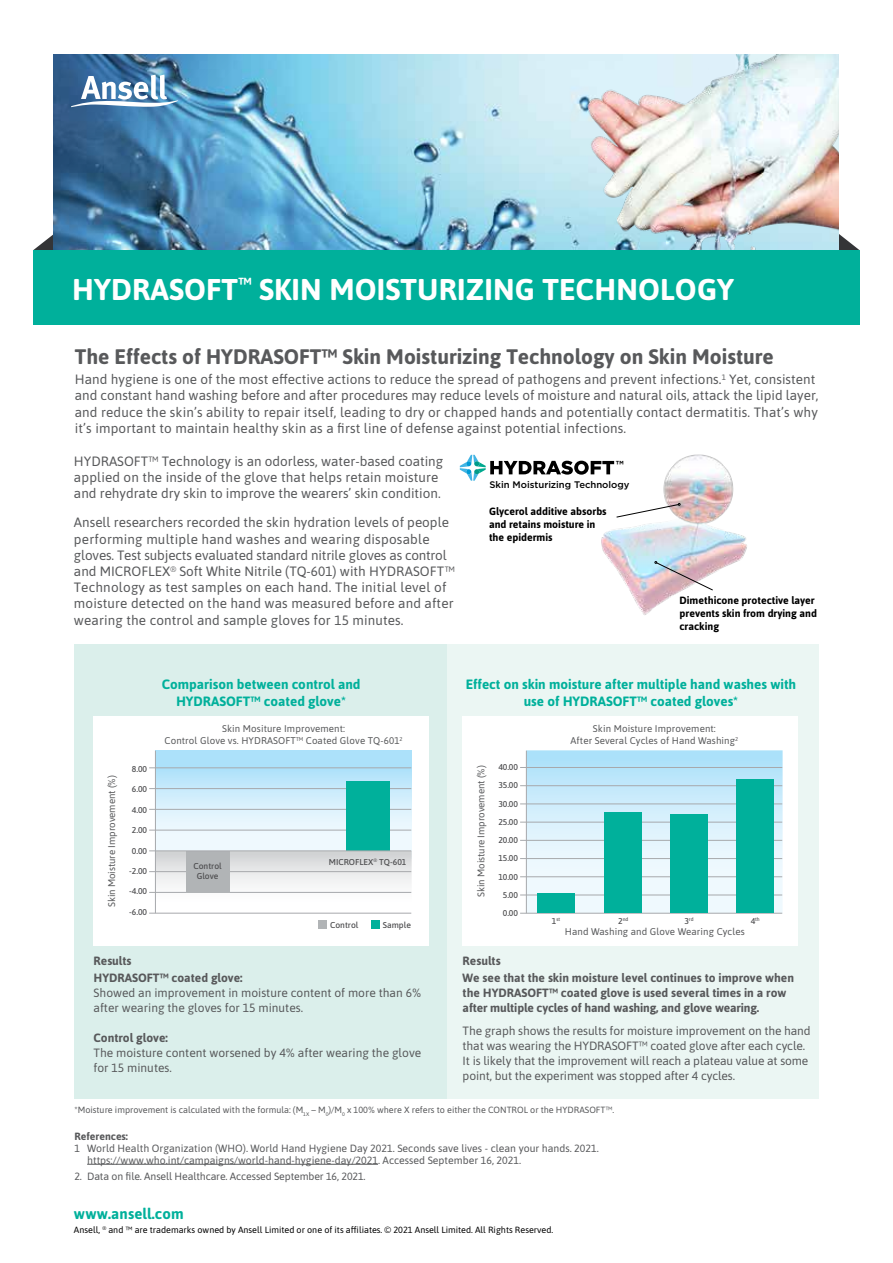
<style>
.page{position:relative;width:893px;height:1263px;background:#fff}
.page>*{position:absolute;margin:0;border:0;box-sizing:border-box;transform-origin:0 0}
.t1{font:700 30px "Asap";letter-spacing:.005em;color:#fff}
.t2{font:700 21px "Asap";color:#58595b}
.t3{font:700 15px "Asap";letter-spacing:.01em;color:#00b09b}
.t4{font:13.5px/16.2px "Asap";letter-spacing:.005em;color:#58595b}
.t5{font:700 13.5px/16.5px "Asap";color:#00b09b;text-align:center}
.t6{font:12px/15px "Asap";letter-spacing:-.01em;color:#58595b}
.t7{font:700 12px/17.1px "Asap";color:#58595b}
.t8{font:700 11.55px "Gotham";color:#000}
.t9{font:10.5px/12px "Asap";color:#58595b}
.t10{font:700 10.5px/12.8px "Asap";color:#000}
.t11{font:700 10.5px "Asap";color:#58595b}
.t12{font:9.75px/12px "Asap";letter-spacing:.01em;color:#58595b;text-align:center}
.t13{font:9.75px "Asap";letter-spacing:-.01em;color:#58595b}
.t14{font:500 9.45px "Gotham";letter-spacing:-.005em;color:#000}
.t15{font:9px "Asap";color:#58595b}
.t16{font:9px "Asap";color:#000}
.t17{font:500 8.55px/18.3px "Asap";color:#4d4d4f;text-align:center}
.t18{font:500 4.95px "Asap";color:#4d4d4f}
.s1{font-size:8.55px}
</style>
<div class="page">
<svg style="left:839px;top:234px;width:20px;height:16px"></svg>
<svg style="left:33px;top:234px;width:21px;height:16px"></svg>
<img style="left:54px;top:54px;width:434px;height:196px">
<svg style="left:71px;top:75px;width:107px;height:32px"></svg>
<img style="left:488px;top:54px;width:351px;height:196px">
<div style="left:33px;top:250px;width:827px;height:75px;background:#00b09b"></div>
<div style="left:74px;top:645px;width:745px;height:454px;background:#ebf6f3"></div>
<div style="left:74px;top:645px;width:372px;height:454px;background:#dbefeb"></div>
<div style="left:94px;top:716px;width:335px;height:230px;background:#fff"></div>
<svg style="left:156px;top:751px;width:256px;height:100px"></svg>
<svg style="left:156px;top:851px;width:256px;height:62px"></svg>
<div style="left:318px;top:920px;width:9px;height:9px;background:#b1b4b6"></div>
<div style="left:371px;top:920px;width:8px;height:9px;background:#00b09b"></div>
<hr style="left:149px;top:913px;width:262px;height:1px;background:#a7a9ac">
<hr style="left:149px;top:892px;width:262px;height:1px;background:#a7a9ac">
<hr style="left:149px;top:871px;width:262px;height:1px;background:#a7a9ac">
<hr style="left:149px;top:830px;width:262px;height:1px;background:#a7a9ac">
<hr style="left:149px;top:809px;width:262px;height:1px;background:#a7a9ac">
<hr style="left:149px;top:788px;width:262px;height:1px;background:#a7a9ac">
<hr style="left:149px;top:767px;width:262px;height:1px;background:#a7a9ac">
<hr style="left:155px;top:751px;width:1px;height:162px;background:#a7a9ac">
<div style="left:346px;top:781px;width:43px;height:70px;background:#00b09b"></div>
<div style="left:186px;top:851px;width:43px;height:41px;background:#b1b4b6"></div>
<hr style="left:149px;top:851px;width:262px;height:1px;background:#a7a9ac">
<div style="left:463px;top:716px;width:335px;height:230px;background:#fff"></div>
<svg style="left:526px;top:750px;width:257px;height:163px"></svg>
<hr style="left:520px;top:895px;width:262px;height:1px;background:#a7a9ac">
<hr style="left:520px;top:913px;width:262px;height:1px;background:#a7a9ac">
<hr style="left:520px;top:876px;width:262px;height:1px;background:#a7a9ac">
<hr style="left:520px;top:858px;width:262px;height:1px;background:#a7a9ac">
<hr style="left:520px;top:840px;width:262px;height:1px;background:#a7a9ac">
<hr style="left:520px;top:822px;width:262px;height:1px;background:#a7a9ac">
<hr style="left:520px;top:804px;width:262px;height:1px;background:#a7a9ac">
<hr style="left:520px;top:785px;width:262px;height:1px;background:#a7a9ac">
<hr style="left:520px;top:767px;width:262px;height:1px;background:#a7a9ac">
<hr style="left:526px;top:751px;width:1px;height:162px;background:#a7a9ac">
<div style="left:537px;top:894px;width:38px;height:19px;background:#00b09b"></div>
<div style="left:604px;top:812px;width:37px;height:101px;background:#00b09b"></div>
<div style="left:670px;top:814px;width:38px;height:99px;background:#00b09b"></div>
<div style="left:736px;top:779px;width:38px;height:134px;background:#00b09b"></div>
<hr style="left:87px;top:1164px;width:291px;height:1px;background:#58595b">
<img style="left:601px;top:454px;width:146px;height:161px">
<svg style="left:616px;top:503px;width:64px;height:15px"></svg>
<svg style="left:655px;top:561px;width:58px;height:30px;background:#d1bdc4"></svg>
<svg style="left:460px;top:455px;width:154px;height:26px"></svg>
<h1 class="t1" style="left:72px;top:269px;width:664px">HYDRASOFT<sup>™</sup> SKIN MOISTURIZING TECHNOLOGY</h1>
<h2 class="t2" style="left:75px;top:342px;width:701px">The Effects of HYDRASOFT™ Skin Moisturizing Technology on Skin Moisture</h2>
<p class="t4" style="left:75px;top:371px;width:745px">Hand hygiene is one of the most effective actions to reduce the spread of pathogens and prevent infections.<sup>1</sup> Yet, consistent and constant hand washing before and after procedures may reduce levels of moisture and natural oils, attack the lipid layer, and reduce the skin’s ability to repair itself, leading to dry or chapped hands and potentially contact dermatitis. That’s why it’s important to maintain healthy skin as a first line of defense against potential infections.</p>
<p class="t4" style="left:74px;top:452px;width:371px">HYDRASOFT™ Technology is an odorless, water-based coating applied on the inside of the glove that helps retain moisture and rehydrate dry skin to improve the wearers’ skin condition.</p>
<p class="t4" style="left:74px;top:514px;width:382px">Ansell researchers recorded the skin hydration levels of people performing multiple hand washes and wearing disposable gloves. Test subjects evaluated standard nitrile gloves as control and MICROFLEX<sup>®</sup> Soft White Nitrile (TQ-601) with HYDRASOFT™ Technology as test samples on each hand. The initial level of moisture detected on the hand was measured before and after wearing the control and sample gloves for 15 minutes.</p>
<p class="t8" style="left:616px;top:457px;width:9px">™</p>
<p class="t14" style="left:490px;top:478px;width:141px">Skin Moisturizing Technology</p>
<p class="t10" style="left:489px;top:504px;width:119px">Glycerol additive absorbs and retains moisture in the epidermis</p>
<p class="t10" style="left:679px;top:593px;width:139px">Dimethicone protective layer prevents skin from drying and cracking</p>
<p class="t5" style="left:162px;top:676px;width:200px">Comparison between control and<br>HYDRASOFT™ coated glove*</p>
<p class="t5" style="left:466px;top:676px;width:332px">Effect on skin moisture after multiple hand washes with use of HYDRASOFT™ coated gloves*</p>
<p class="t13" style="left:105px;top:907px;width:133px;rotate:-90deg">Skin Moisture Improvement (%)</p>
<p class="t17" style="left:132px;top:759px;width:17px">8.00</p>
<p class="t17" style="left:132px;top:780px;width:17px">6.00</p>
<p class="t17" style="left:132px;top:800px;width:17px">4.00</p>
<p class="t17" style="left:132px;top:820px;width:17px">2.00</p>
<p class="t17" style="left:132px;top:841px;width:17px">0.00</p>
<p class="t17" style="left:129px;top:861px;width:19px">-2.00</p>
<p class="t17" style="left:129px;top:882px;width:19px">-4.00</p>
<p class="t17" style="left:129px;top:902px;width:19px">-6.00</p>
<p class="t12" style="left:165px;top:722px;width:240px">Skin Mositure Improvement:<br>Control Glove vs. HYDRASOFT™ Coated Glove TQ-601<sup>2</sup></p>
<p class="t17" style="left:193px;top:860px;width:30px;line-height:10.2px">Control<br>Glove</p>
<p class="t17" style="left:329px;top:852px;width:79px">MICROFLEX<sup>®</sup> TQ-601</p>
<p class="t17" style="left:330px;top:915px;width:30px">Control</p>
<p class="t17" style="left:383px;top:915px;width:30px">Sample</p>
<p class="t7" style="left:94px;top:951px;width:151px">Results<br>HYDRASOFT™ coated glove:</p>
<p class="t6" style="left:94px;top:984px;width:329px">Showed an improvement in moisture content of more than 6% after wearing the gloves for 15 minutes.</p>
<p class="t7" style="left:94px;top:1028px;width:76px">Control glove:</p>
<p class="t6" style="left:94px;top:1044px;width:329px">The moisture content worsened by 4% after wearing the glove for 15 minutes.</p>
<p class="t13" style="left:474px;top:897px;width:133px;rotate:-90deg">Skin Moisture Improvement (%)</p>
<p class="t17" style="left:498px;top:757px;width:21px">40.00<br>35.00<br>30.00<br>25.00<br>20.00<br>15.00<br>10.00<br>5.00<br>0.00</p>
<p class="t12" style="left:571px;top:722px;width:169px">Skin Moisture Improvement:<br>After Several Cycles of Hand Washing<sup>2</sup></p>
<p class="t18" style="left:552px;top:916px;width:10px"><span class="s1">1</span>st</p>
<p class="t18" style="left:618px;top:916px;width:12px"><span class="s1">2</span>nd</p>
<p class="t18" style="left:684px;top:916px;width:11px"><span class="s1">3</span>rd</p>
<p class="t18" style="left:751px;top:916px;width:11px"><span class="s1">4</span>th</p>
<p class="t12" style="left:565px;top:925px;width:181px">Hand Washing and Glove Wearing Cycles</p>
<p class="t7" style="left:463px;top:951px;width:333px">Results<br>We see that the skin moisture level continues to improve when</p>
<p class="t7" style="left:463px;top:984px;width:325px;line-height:15px">the HYDRASOFT™ coated glove is used several times in a row after multiple cycles of hand washing, and glove wearing.</p>
<p class="t6" style="left:463px;top:1023px;width:349px">The graph shows the results for moisture improvement on the hand that was wearing the HYDRASOFT™ coated glove after each cycle.<br>It is likely that the improvement will reach a plateau value at some point, but the experiment was stopped after 4 cycles.</p>
<p class="t15" style="left:74px;top:1104px;width:541px">*Moisture improvement is calculated with the formula: (M<sub>1X</sub> – M<sub>0</sub>)/M<sub>0</sub> x 100% where X refers to either the CONTROL or the HYDRASOFT™.</p>
<p class="t11" style="left:74px;top:1129px;width:55px">References:</p>
<p class="t9" style="left:87px;top:1141px;width:513px;text-indent:-13px">1 World Health Organization (WHO). World Hand Hygiene Day 2021. Seconds save lives - clean your hands. 2021. https://www.who.int/campaigns/world-hand-hygiene-day/2021. Accessed September 16, 2021.</p>
<p class="t9" style="left:74px;top:1170px;width:293px">2. Data on file. Ansell Healthcare. Accessed September 16, 2021.</p>
<p class="t3" style="left:74px;top:1204px;width:111px">www.ansell.com</p>
<p class="t16" style="left:74px;top:1223px;width:481px">Ansell, <sup>®</sup> and ™ are trademarks owned by Ansell Limited or one of its affiliates. © 2021 Ansell Limited. All Rights Reserved.</p>
</div>
